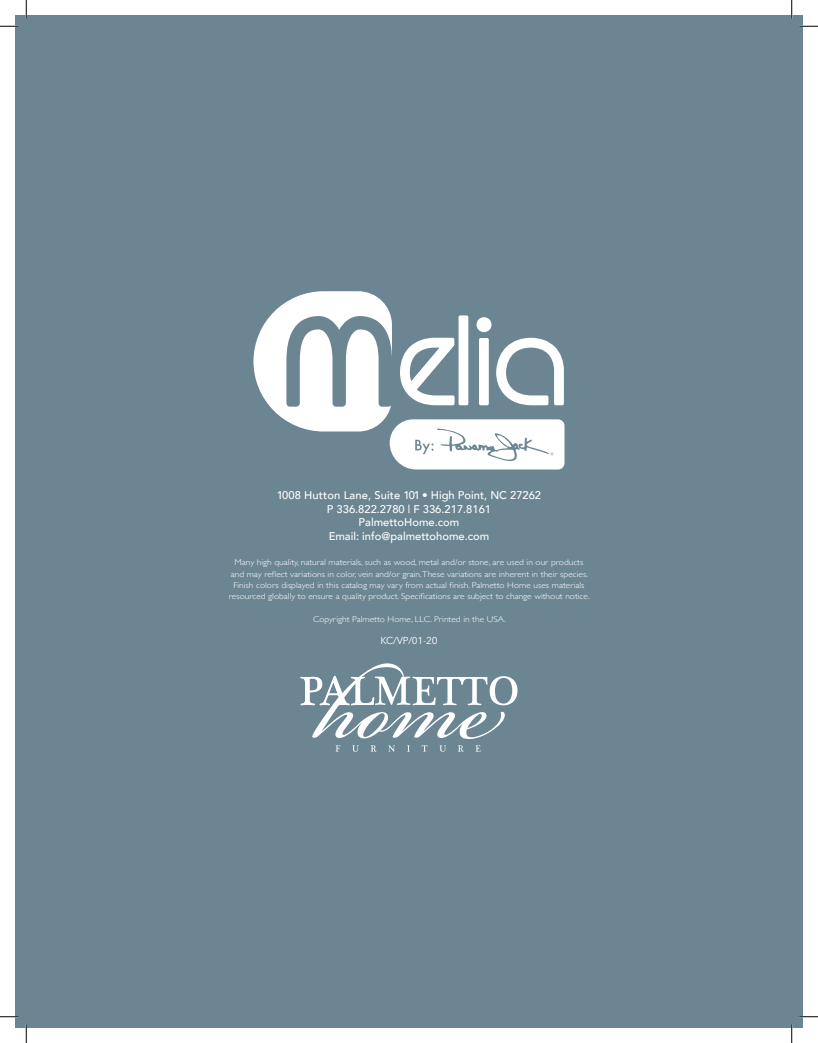
<style>
.page{position:relative;width:818px;height:1043px;background:#fff}
.page>*{position:absolute;margin:0;border:0;box-sizing:border-box;transform-origin:0 0}
.t1{font:500 11.12px "Avenir";color:#fff}
.t2{font:10px "Avenir Next";letter-spacing:-.02em;color:#fff}
.t3{font:300 8.5px/11.2px "Gill Sans";color:#fff;text-align:center;scale:1.11 1}
</style>
<div class="page">
<div style="left:15px;top:15px;width:787px;height:1013px;background:#6c8592"></div>
<svg style="left:335px;top:745px;width:5px;height:6px"></svg>
<svg style="left:352px;top:745px;width:7px;height:6px"></svg>
<svg style="left:370px;top:745px;width:6px;height:6px"></svg>
<svg style="left:388px;top:745px;width:7px;height:6px"></svg>
<svg style="left:422px;top:745px;width:5px;height:6px"></svg>
<svg style="left:439px;top:745px;width:7px;height:6px"></svg>
<svg style="left:458px;top:745px;width:5px;height:6px"></svg>
<svg style="left:475px;top:745px;width:5px;height:6px"></svg>
<svg style="left:300px;top:663px;width:217px;height:76px"></svg>
<svg style="left:253px;top:291px;width:311px;height:178px"></svg>
<svg style="left:0;top:25px;width:19px;height:2px"></svg>
<svg style="left:799px;top:25px;width:19px;height:2px"></svg>
<svg style="left:0;top:1016px;width:19px;height:1px"></svg>
<svg style="left:799px;top:1015px;width:19px;height:2px"></svg>
<svg style="left:25px;top:0;width:2px;height:19px"></svg>
<svg style="left:25px;top:1024px;width:2px;height:18px"></svg>
<svg style="left:791px;top:0;width:1px;height:19px"></svg>
<svg style="left:791px;top:1024px;width:1px;height:18px"></svg>
<p class="t1" style="left:277px;top:485px;width:266px">1008 Hutton Lane, Suite 101 • High Point, NC 27262</p>
<p class="t1" style="left:327px;top:499px;width:166px">P 336.822.2780 | F 336.217.8161</p>
<p class="t1" style="left:358px;top:513px;width:102px">PalmettoHome.com</p>
<p class="t1" style="left:328px;top:526px;width:162px">Email: info@palmettohome.com</p>
<p class="t3" style="left:229px;top:556px;width:327px">Many high quality, natural materials, such as wood, metal and/or stone, are used in our products and may reflect variations in color, vein and/or grain.These variations are inherent in their species.<br>Finish colors displayed in this catalog may vary from actual finish. Palmetto Home uses materials resourced globally to ensure a quality product. Specifications are subject to change without notice.</p>
<p class="t3" style="left:313px;top:612px;width:175px">Copyright Palmetto Home, LLC. Printed in the USA.</p>
<p class="t2" style="left:380px;top:632px;width:59px">KC/VP/01-20</p>
</div>
